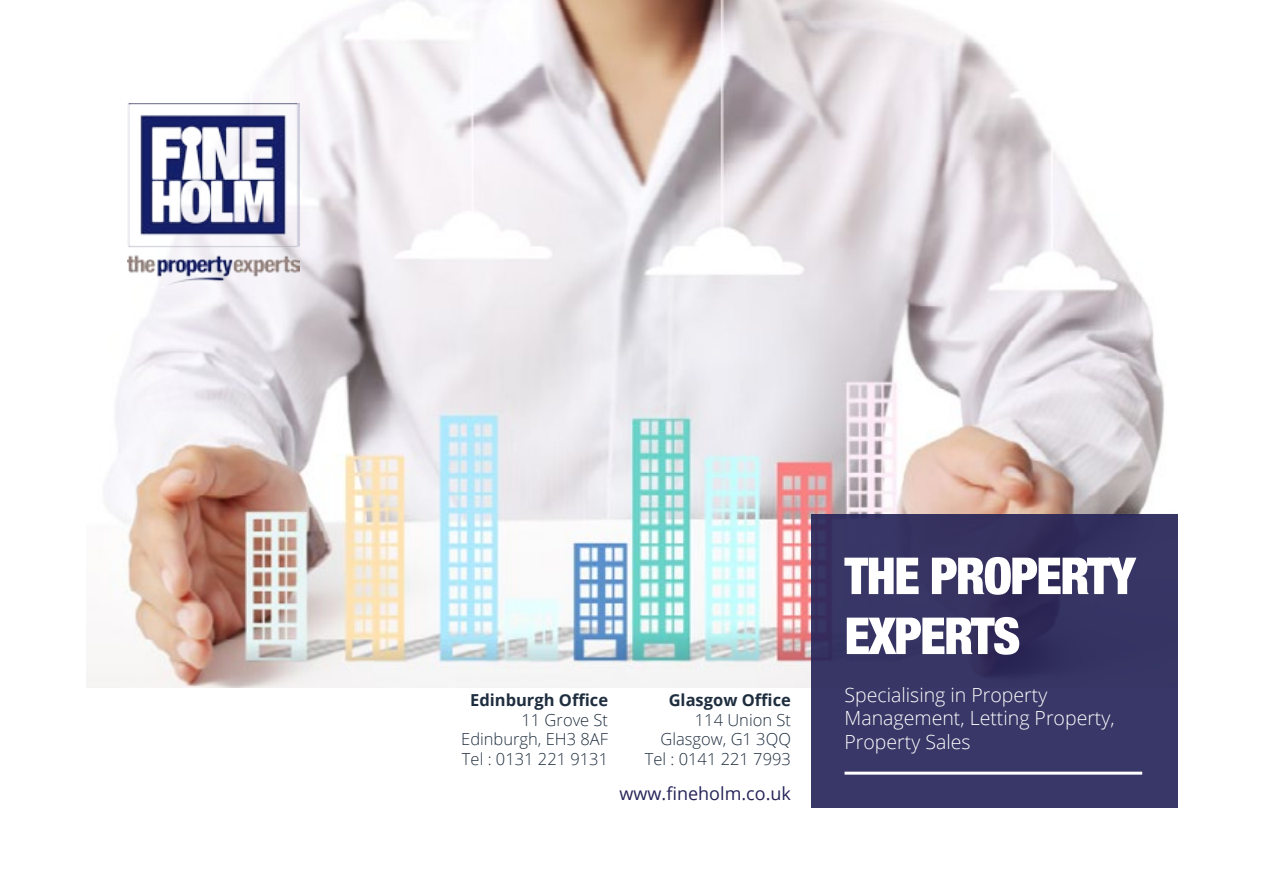
<style>
.page{position:relative;width:1263px;height:893px;background:#fff}
.page>*{position:absolute;margin:0;border:0;box-sizing:border-box;transform-origin:0 0}
.t1{font:900 condensed 51px/60px "Helvetica Neue";letter-spacing:-.03em;color:#fff}
.t2{font:300 19.5px/23.4px "Open Sans";color:#fff}
.t3{font:18px "Open Sans";color:#252458}
.t4{font:300 16.5px/19.8px "Open Sans";color:#1f2e3f;text-align:right}
.t5{font:700 16.5px "Open Sans";color:#1f2e3f}
</style>
<div class="page">
<img style="left:86px;top:0;width:1079px;height:687px">
<div style="left:811px;top:514px;width:367px;height:294px;background:linear-gradient(to bottom,#34305e,#383868)"></div>
<hr style="left:844px;top:772px;width:298px;height:3px;background:#fff">
<img style="left:128px;top:103px;width:171px;height:184px">
<p class="t5" style="left:470px;top:688px;width:139px">Edinburgh Office</p>
<p class="t4" style="left:461px;top:709px;width:148px;text-align:justify;text-indent:60px">11 Grove St Edinburgh, EH3 8AF Tel : 0131 221 9131</p>
<p class="t5" style="left:669px;top:688px;width:124px">Glasgow Office</p>
<p class="t4" style="left:645px;top:709px;width:148px">114 Union St<br>Glasgow, G1 3QQ<br>Tel : 0141 221 7993</p>
<p class="t3" style="left:620px;top:781px;width:173px">www.fineholm.co.uk</p>
<h1 class="t1" style="left:844px;top:545px;width:293px">THE PROPERTY<br>EXPERTS</h1>
<p class="t2" style="left:844px;top:683px;width:272px">Specialising in Property<br>Management, Letting Property,<br>Property Sales</p>
</div>
